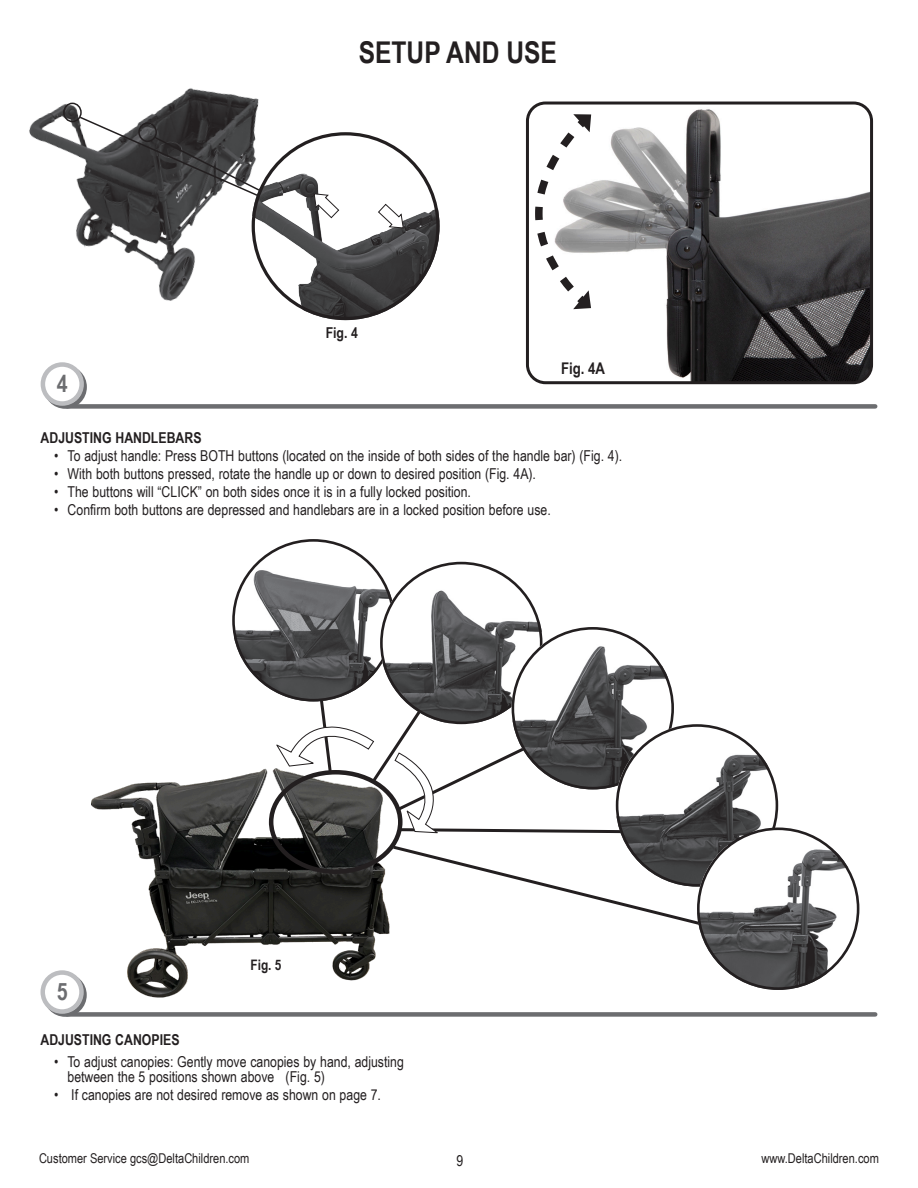
<style>
.page{position:relative;width:918px;height:1188px;background:#fff}
.page>*{position:absolute;margin:0;border:0;box-sizing:border-box;transform-origin:0 0}
.Headers{font:700 30px "Arial Narrow";color:#231f20}
.t1{font:700 24px "Arial Narrow";color:#6c6d70}
.t2{font:700 16.05px "Arial Narrow";color:#231f20}
.t3{font:15px/15px "Arial Narrow";color:#231f20}
.Bullets{font:700 15px "Arial Narrow";color:#231f20}
.t4{font:700 14.4px "Arial Narrow";color:#231f20}
.t5{font:13.5px "Arial Narrow";color:#231f20}
</style>
<div class="page">
<img style="left:530px;top:103px;width:342px;height:280px">
<div style="left:526px;top:102px;width:347px;height:282px;border:3px solid #231f20;border-radius:18px"></div>
<svg style="left:531px;top:109px;width:65px;height:204px"></svg>
<img style="left:29px;top:88px;width:230px;height:213px">
<div style="left:63px;top:103px;width:19px;height:19px;border:2px solid #231f20;border-radius:50%"></div>
<img style="left:252px;top:150px;width:185px;height:170px">
<img style="left:92px;top:768px;width:306px;height:230px">
<div style="left:269px;top:770px;width:134px;height:104px;border:4px solid #231f20;border-radius:50%"></div>
<svg style="left:390px;top:844px;width:307px;height:86px"></svg>
<img style="left:234px;top:557px;width:149px;height:136px">
<img style="left:380px;top:578px;width:146px;height:16px">
<img style="left:512px;top:627px;width:162px;height:162px;border-radius:81px">
<img style="left:616px;top:728px;width:162px;height:159px">
<div style="left:698px;top:829px;width:160px;height:160px;background:#fff;border-radius:50%"></div>
<img style="left:697px;top:845px;width:162px;height:145px">
<div style="left:697px;top:828px;width:162px;height:162px;border:3px solid #231f20;border-radius:50%"></div>
<div style="left:67px;top:404px;width:808px;height:5px;background:#6c6d70"></div>
<svg style="left:46px;top:368px;width:39px;height:39px"></svg>
<div style="left:44px;top:365px;width:43px;height:44px;border:4px solid #6c6d70;border-radius:50%"></div>
<div style="left:43px;top:365px;width:39px;height:39px;background:#fff;border-radius:50%"></div>
<div style="left:41px;top:362px;width:43px;height:44px;border:4px solid #bcbdc0;border-radius:50%"></div>
<div style="left:67px;top:1012px;width:808px;height:5px;background:#6c6d70"></div>
<svg style="left:46px;top:976px;width:38px;height:39px"></svg>
<div style="left:43px;top:973px;width:44px;height:44px;border:4px solid #6c6d70;border-radius:50%"></div>
<svg style="left:43px;top:973px;width:39px;height:39px"></svg>
<div style="left:40px;top:970px;width:44px;height:44px;border:4px solid #bcbdc0;border-radius:50%"></div>
<svg style="left:78px;top:115px;width:268px;height:120px"></svg>
<svg style="left:377px;top:203px;width:27px;height:26px"></svg>
<svg style="left:276px;top:594px;width:349px;height:241px"></svg>
<p class="Headers" style="left:359px;top:30px;width:200px">SETUP AND USE</p>
<p class="t1" style="left:57px;top:365px;width:12px">4</p>
<p class="Bullets" style="left:326px;top:321px;width:34px">Fig. 4</p>
<p class="t2" style="left:561px;top:357px;width:46px">Fig. 4A</p>
<p class="Bullets" style="left:41px;top:427px;width:162px">ADJUSTING HANDLEBARS</p>
<p class="t3" style="left:54px;top:448px;width:570px">• To adjust handle: Press BOTH buttons (located on the inside of both sides of the handle bar) (Fig. 4).</p>
<p class="t3" style="left:54px;top:466px;width:483px">• With both buttons pressed, rotate the handle up or down to desired position (Fig. 4A).</p>
<p class="t3" style="left:54px;top:484px;width:418px">• The buttons will “CLICK” on both sides once it is in a fully locked position.</p>
<p class="t3" style="left:54px;top:502px;width:498px">• Confirm both buttons are depressed and handlebars are in a locked position before use.</p>
<p class="t1" style="left:57px;top:973px;width:12px">5</p>
<p class="Bullets" style="left:40px;top:1029px;width:141px">ADJUSTING CANOPIES</p>
<p class="t4" style="left:250px;top:954px;width:33px">Fig. 5</p>
<p class="t3" style="left:68px;top:1053px;width:338px;text-indent:-14px">• To adjust canopies: Gently move canopies by hand, adjusting between the 5 positions shown above (Fig. 5)</p>
<p class="t3" style="left:54px;top:1086px;width:329px">• If canopies are not desired remove as shown on page 7.</p>
<p class="t5" style="left:39px;top:1149px;width:212px">Customer Service gcs@DeltaChildren.com</p>
<p class="t3" style="left:456px;top:1152px;width:8px">9</p>
<p class="t5" style="left:761px;top:1149px;width:119px">www.DeltaChildren.com</p>
</div>
